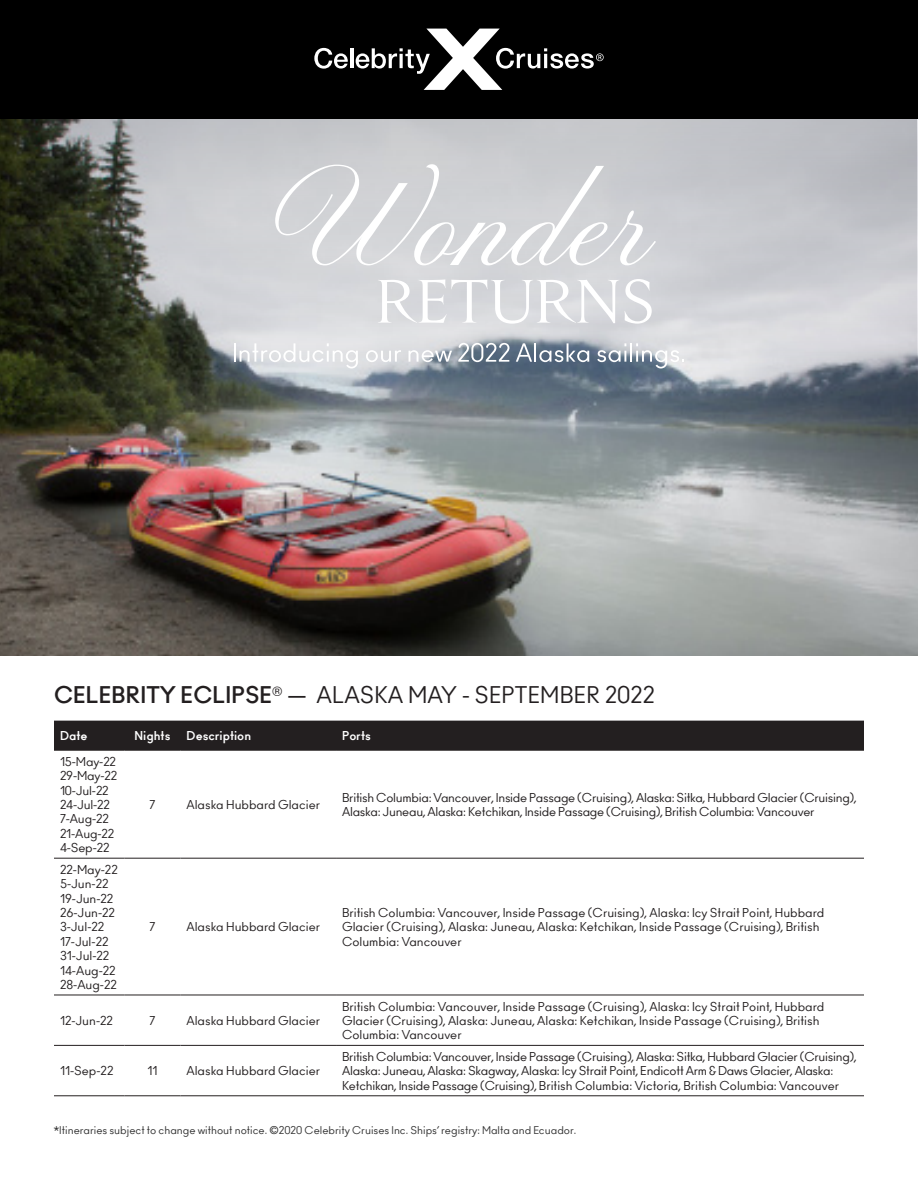
<style>
.page{position:relative;width:918px;height:1188px;background:#fff}
.page>*{position:absolute;margin:0;border:0;box-sizing:border-box;transform-origin:0 0}
.t1{font:22.5px "Ano";letter-spacing:.005em;color:#231f20}
.t2{font:12px/14.4px "Ano";color:#231f20}
.t3{font:12px/14.4px "Ano";letter-spacing:-.02em;color:#231f20}
.t4{font:700 12px "Ano";color:#fff}
.t5{font:10.5px "Ano";color:#333}
.s1{font-weight:700}
.s2{font-family:"Helvetica"}
</style>
<div class="page">
<img style="left:0;top:118px;width:918px;height:538px">
<svg style="left:1px;top:119px;width:916px;height:362px"></svg>
<div style="left:54px;top:721px;width:810px;height:29px;background:#231f20"></div>
<hr style="left:54px;top:750px;width:70px;height:1px;background:#231f20">
<hr style="left:124px;top:750px;width:57px;height:1px;background:#231f20">
<hr style="left:181px;top:750px;width:155px;height:1px;background:#231f20">
<hr style="left:336px;top:750px;width:528px;height:1px;background:#231f20">
<hr style="left:54px;top:858px;width:70px;height:1px;background:#231f20">
<hr style="left:124px;top:858px;width:57px;height:1px;background:#231f20">
<hr style="left:181px;top:858px;width:155px;height:1px;background:#231f20">
<hr style="left:336px;top:858px;width:528px;height:1px;background:#231f20">
<hr style="left:54px;top:995px;width:70px;height:1px;background:#231f20">
<hr style="left:124px;top:995px;width:57px;height:1px;background:#231f20">
<hr style="left:181px;top:995px;width:155px;height:1px;background:#231f20">
<hr style="left:336px;top:995px;width:528px;height:1px;background:#231f20">
<hr style="left:54px;top:1045px;width:70px;height:1px;background:#231f20">
<hr style="left:124px;top:1045px;width:57px;height:1px;background:#231f20">
<hr style="left:181px;top:1045px;width:155px;height:1px;background:#231f20">
<hr style="left:336px;top:1045px;width:528px;height:1px;background:#231f20">
<hr style="left:54px;top:1095px;width:70px;height:1px;background:#231f20">
<hr style="left:124px;top:1095px;width:57px;height:1px;background:#231f20">
<hr style="left:181px;top:1095px;width:155px;height:1px;background:#231f20">
<hr style="left:336px;top:1095px;width:528px;height:1px;background:#231f20">
<div style="left:0;top:0;width:918px;height:118px;background:#000"></div>
<svg style="left:314px;top:48px;width:34px;height:21px"></svg>
<hr style="left:350px;top:48px;width:3px;height:20px;background:#fff">
<svg style="left:356px;top:29px;width:248px;height:61px"></svg>
<svg style="left:275px;top:164px;width:381px;height:102px"></svg>
<svg style="left:378px;top:279px;width:274px;height:45px"></svg>
<svg style="left:234px;top:343px;width:124px;height:25px"></svg>
<svg style="left:366px;top:350px;width:35px;height:12px"></svg>
<svg style="left:409px;top:350px;width:43px;height:12px"></svg>
<svg style="left:458px;top:343px;width:51px;height:19px"></svg>
<svg style="left:516px;top:343px;width:73px;height:19px"></svg>
<svg style="left:597px;top:343px;width:87px;height:25px"></svg>
<p class="t1" style="left:54px;top:682px;width:602px"><span class="s1">CELEBRITY ECLIPSE</span><sup>®</sup> <span class="s2">—</span> ALASKA MAY - SEPTEMBER 2022</p>
<p class="t4" style="left:60px;top:728px;width:29px">Date</p>
<p class="t4" style="left:135px;top:728px;width:37px">Nights</p>
<p class="t4" style="left:187px;top:728px;width:66px">Description</p>
<p class="t4" style="left:342px;top:728px;width:30px">Ports</p>
<p class="t2" style="left:60px;top:754px;width:58px">15-May-22</p>
<p class="t2" style="left:60px;top:769px;width:59px">29-May-22</p>
<p class="t2" style="left:60px;top:783px;width:50px">10-Jul-22</p>
<p class="t2" style="left:60px;top:798px;width:51px">24-Jul-22</p>
<p class="t2" style="left:60px;top:812px;width:50px">7-Aug-22</p>
<p class="t2" style="left:60px;top:826px;width:56px">21-Aug-22</p>
<p class="t2" style="left:60px;top:841px;width:51px">4-Sep-22</p>
<p class="t2" style="left:149px;top:798px;width:7px">7</p>
<p class="t2" style="left:187px;top:798px;width:135px">Alaska Hubbard Glacier</p>
<p class="t3" style="left:342px;top:790px;width:516px">British Columbia: Vancouver, Inside Passage (Cruising), Alaska: Sitka, Hubbard Glacier (Cruising),<br>Alaska: Juneau, Alaska: Ketchikan, Inside Passage (Cruising), British Columbia: Vancouver</p>
<p class="t2" style="left:60px;top:862px;width:59px">22-May-22</p>
<p class="t2" style="left:60px;top:877px;width:50px">5-Jun-22</p>
<p class="t2" style="left:60px;top:891px;width:55px">19-Jun-22</p>
<p class="t2" style="left:60px;top:906px;width:57px">26-Jun-22</p>
<p class="t2" style="left:60px;top:920px;width:46px">3-Jul-22</p>
<p class="t2" style="left:60px;top:934px;width:50px">17-Jul-22</p>
<p class="t2" style="left:60px;top:949px;width:51px">31-Jul-22</p>
<p class="t2" style="left:60px;top:963px;width:57px">14-Aug-22</p>
<p class="t2" style="left:60px;top:978px;width:58px">28-Aug-22</p>
<p class="t2" style="left:149px;top:920px;width:7px">7</p>
<p class="t2" style="left:187px;top:920px;width:135px">Alaska Hubbard Glacier</p>
<p class="t2" style="left:60px;top:1014px;width:55px">12-Jun-22</p>
<p class="t2" style="left:149px;top:1014px;width:7px">7</p>
<p class="t2" style="left:187px;top:1014px;width:135px">Alaska Hubbard Glacier</p>
<p class="t2" style="left:60px;top:1064px;width:55px">11-Sep-22</p>
<p class="t2" style="left:147px;top:1064px;width:12px">11</p>
<p class="t2" style="left:187px;top:1064px;width:135px">Alaska Hubbard Glacier</p>
<p class="t2" style="left:342px;top:906px;width:484px">British Columbia: Vancouver, Inside Passage (Cruising), Alaska: Icy Strait Point, Hubbard<br>Glacier (Cruising), Alaska: Juneau, Alaska: Ketchikan, Inside Passage (Cruising), British<br>Columbia: Vancouver</p>
<p class="t2" style="left:342px;top:999px;width:484px">British Columbia: Vancouver, Inside Passage (Cruising), Alaska: Icy Strait Point, Hubbard<br>Glacier (Cruising), Alaska: Juneau, Alaska: Ketchikan, Inside Passage (Cruising), British<br>Columbia: Vancouver</p>
<p class="t3" style="left:342px;top:1050px;width:516px">British Columbia: Vancouver, Inside Passage (Cruising), Alaska: Sitka, Hubbard Glacier (Cruising),<br>Alaska: Juneau, Alaska: Skagway, Alaska: Icy Strait Point, Endicott Arm &amp; Daws Glacier, Alaska:<br>Ketchikan, Inside Passage (Cruising), British Columbia: Victoria, British Columbia: Vancouver</p>
<p class="t5" style="left:54px;top:1124px;width:524px">*Itineraries subject to change without notice. ©2020 Celebrity Cruises Inc. Ships’ registry: Malta and Ecuador.</p>
</div>
